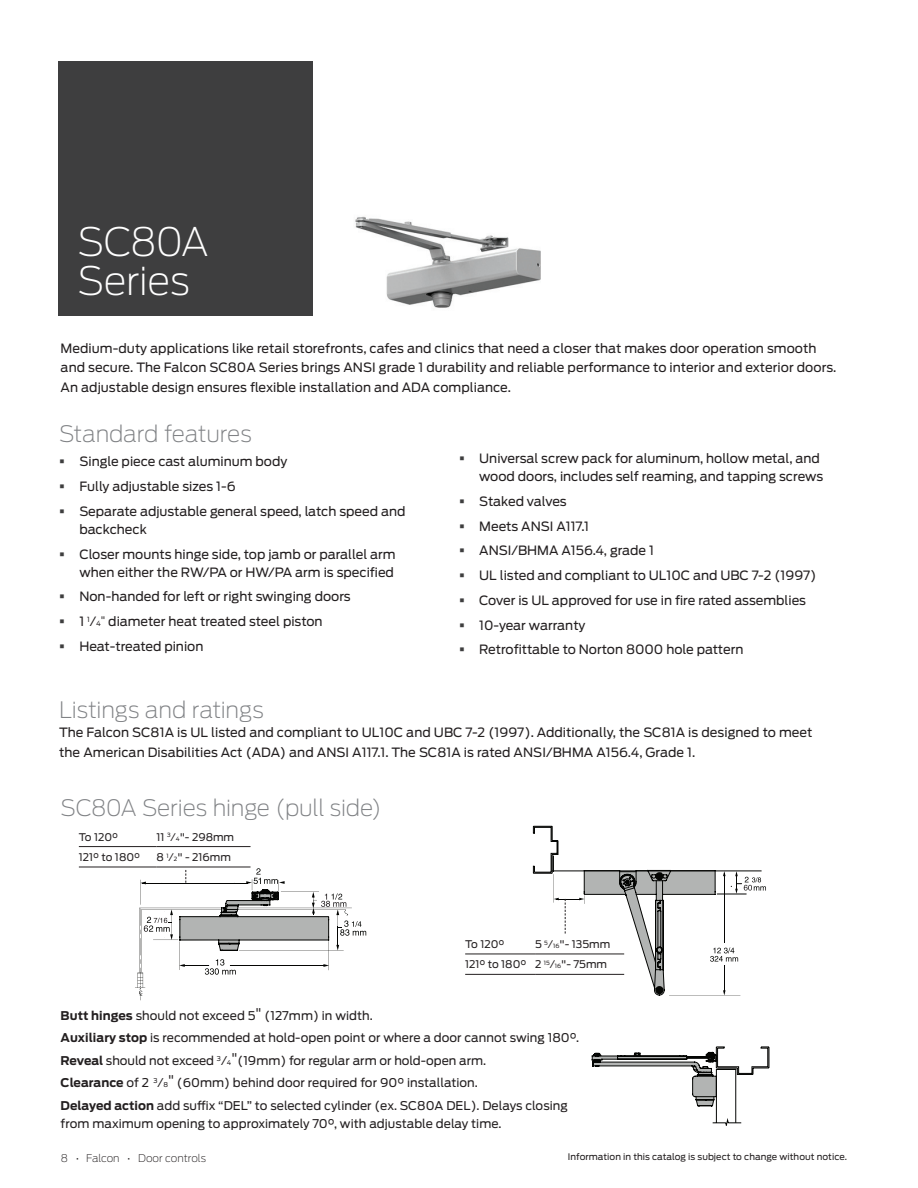
<style>
.page{position:relative;width:918px;height:1188px;background:#fff}
.page>*{position:absolute;margin:0;border:0;box-sizing:border-box;transform-origin:0 0}
.Headline_White_26_22pt{font:200 39px/39px "Antenna";letter-spacing:-.015em;color:#fff}
.Subheadline_15_22pt{font:200 22.5px "Antenna";letter-spacing:-.01em;color:#808285}
.Body_text_8_5_13pt{font:12.75px/19.5px "Antenna";color:#231f20}
.Body_text_8_5_13pt-2{font:12px/18px "Antenna";letter-spacing:.005em;color:#231f20}
.Small_Tables_7_16p_black{font:12px "Antenna";color:#231f20}
.Caption_7_10pt{font:10.5px "Antenna";color:#231f20}
.Small_Tables_7_16p_black-2{font:10.5px "Antenna";color:#231f20}
.t1{font:200 10.5px "Antenna";color:#231f20}
.Chart_text_6_8pt{font:9px "Antenna";letter-spacing:.005em;color:#231f20}
.s1{color:#3e3e3f}
.s2{font-size:7.05px}
.s3{font-size:5.7px}
.s4{font-weight:700}
.s5{font-size:6.6px}
</style>
<div class="page">
<img style="left:355px;top:216px;width:186px;height:92px">
<hr style="left:79px;top:846px;width:78px;height:1px;background:#231f20">
<hr style="left:157px;top:846px;width:94px;height:1px;background:#231f20">
<hr style="left:79px;top:867px;width:78px;height:1px;background:#231f20">
<hr style="left:157px;top:867px;width:94px;height:1px;background:#231f20">
<svg style="left:135px;top:868px;width:231px;height:133px"></svg>
<hr style="left:465px;top:954px;width:70px;height:1px;background:#231f20">
<hr style="left:465px;top:974px;width:70px;height:1px;background:#231f20">
<svg style="left:592px;top:1046px;width:177px;height:79px"></svg>
<div style="left:58px;top:62px;width:255px;height:254px;background:#3e3e3f"></div>
<svg style="left:526px;top:825px;width:240px;height:171px"></svg>
<p class="Headline_White_26_22pt" style="left:78px;top:223px;width:133px">SC80A<br>Series</p>
<p class="Body_text_8_5_13pt" style="left:61px;top:339px;width:777px">Medium-duty applications like retail storefronts, cafes and clinics that need a closer that makes door operation smooth and secure. The Falcon SC80A Series brings ANSI grade 1 durability and reliable performance to interior and exterior doors.<br>An adjustable design ensures flexible installation and ADA compliance.</p>
<p class="Subheadline_15_22pt" style="left:59px;top:421px;width:194px">Standard features</p>
<p class="Body_text_8_5_13pt" style="left:59px;top:452px;width:230px"><span class="s1">▪</span> Single piece cast aluminum body</p>
<p class="Body_text_8_5_13pt" style="left:59px;top:477px;width:178px"><span class="s1">▪</span> Fully adjustable sizes 1-6</p>
<p class="Body_text_8_5_13pt" style="left:79px;top:502px;width:328px;line-height:18px;text-indent:-20px"><span class="s1">▪</span> Separate adjustable general speed, latch speed and backcheck</p>
<p class="Body_text_8_5_13pt" style="left:59px;top:545px;width:338px;line-height:18px;text-align:right"><span class="s1">▪</span> Closer mounts hinge side, top jamb or parallel arm when either the RW/PA or HW/PA arm is specified</p>
<p class="Body_text_8_5_13pt" style="left:59px;top:587px;width:293px"><span class="s1">▪</span> Non-handed for left or right swinging doors</p>
<p class="Body_text_8_5_13pt" style="left:59px;top:612px;width:265px"><span class="s1">▪</span> 1 <sup>1</sup>⁄<span class="s2">4</span><sup>"</sup> diameter heat treated steel piston</p>
<p class="Body_text_8_5_13pt" style="left:59px;top:637px;width:146px"><span class="s1">▪</span> Heat-treated pinion</p>
<p class="Body_text_8_5_13pt" style="left:459px;top:450px;width:366px;line-height:18px;text-align:right"><span class="s1">▪</span> Universal screw pack for aluminum, hollow metal, and wood doors, includes self reaming, and tapping screws</p>
<p class="Body_text_8_5_13pt" style="left:459px;top:492px;width:109px"><span class="s1">▪</span> Staked valves</p>
<p class="Body_text_8_5_13pt" style="left:459px;top:516px;width:132px"><span class="s1">▪</span> Meets ANSI A117.1</p>
<p class="Body_text_8_5_13pt" style="left:459px;top:541px;width:197px"><span class="s1">▪</span> ANSI/BHMA A156.4, grade 1</p>
<p class="Body_text_8_5_13pt" style="left:459px;top:566px;width:359px"><span class="s1">▪</span> UL listed and compliant to UL10C and UBC 7-2 (1997)</p>
<p class="Body_text_8_5_13pt" style="left:459px;top:591px;width:349px"><span class="s1">▪</span> Cover is UL approved for use in fire rated assemblies</p>
<p class="Body_text_8_5_13pt" style="left:459px;top:615px;width:128px"><span class="s1">▪</span> 10-year warranty</p>
<p class="Body_text_8_5_13pt" style="left:459px;top:640px;width:286px"><span class="s1">▪</span> Retrofittable to Norton 8000 hole pattern</p>
<p class="Subheadline_15_22pt" style="left:59px;top:697px;width:206px">Listings and ratings</p>
<p class="Body_text_8_5_13pt" style="left:59px;top:723px;width:755px">The Falcon SC81A is UL listed and compliant to UL10C and UBC 7-2 (1997). Additionally, the SC81A is designed to meet the American Disabilities Act (ADA) and ANSI A117.1. The SC81A is rated ANSI/BHMA A156.4, Grade 1.</p>
<p class="Subheadline_15_22pt" style="left:61px;top:795px;width:322px">SC80A Series hinge (pull side)</p>
<p class="Small_Tables_7_16p_black-2" style="left:79px;top:831px;width:41px">To 120°</p>
<p class="Small_Tables_7_16p_black-2" style="left:157px;top:831px;width:79px">11 <sup>3</sup>⁄<span class="s3">4</span>"- 298mm</p>
<p class="Small_Tables_7_16p_black-2" style="left:79px;top:851px;width:63px">121° to 180°</p>
<p class="Small_Tables_7_16p_black-2" style="left:157px;top:851px;width:76px">8 <sup>1</sup>⁄<span class="s3">2</span>" - 216mm</p>
<p class="Caption_7_10pt" style="left:465px;top:938px;width:41px">To 120°</p>
<p class="Caption_7_10pt" style="left:535px;top:938px;width:77px">5 <sup>5</sup>⁄<span class="s3">16</span>"- 135mm</p>
<p class="Caption_7_10pt" style="left:465px;top:958px;width:63px">121° to 180°</p>
<p class="Caption_7_10pt" style="left:535px;top:958px;width:74px">2 <sup>15</sup>⁄<span class="s3">16</span>"- 75mm</p>
<p class="Body_text_8_5_13pt-2" style="left:61px;top:1006px;width:314px"><span class="s4">Butt hinges</span> should not exceed 5" (127mm) in width.</p>
<p class="Body_text_8_5_13pt-2" style="left:61px;top:1029px;width:520px"><span class="s4">Auxiliary stop</span> is recommended at hold-open point or where a door cannot swing 180°.</p>
<p class="Small_Tables_7_16p_black" style="left:61px;top:1053px;width:427px"><span class="s4">Reveal</span> should not exceed <sup>3</sup>⁄<span class="s5">4</span>"(19mm) for regular arm or hold-open arm.</p>
<p class="Body_text_8_5_13pt-2" style="left:61px;top:1074px;width:419px"><span class="s4">Clearance</span> of 2 <sup>3</sup>⁄<span class="s5">8</span>" (60mm) behind door required for 90° installation.</p>
<p class="Body_text_8_5_13pt-2" style="left:61px;top:1096px;width:509px"><span class="s4">Delayed action</span> add suffix “DEL” to selected cylinder (ex. SC80A DEL). Delays closing from maximum opening to approximately 70°, with adjustable delay time.</p>
<p class="t1" style="left:61px;top:1152px;width:147px">8 • Falcon • Door controls</p>
<p class="Chart_text_6_8pt" style="left:568px;top:1152px;width:281px">Information in this catalog is subject to change without notice.</p>
</div>
